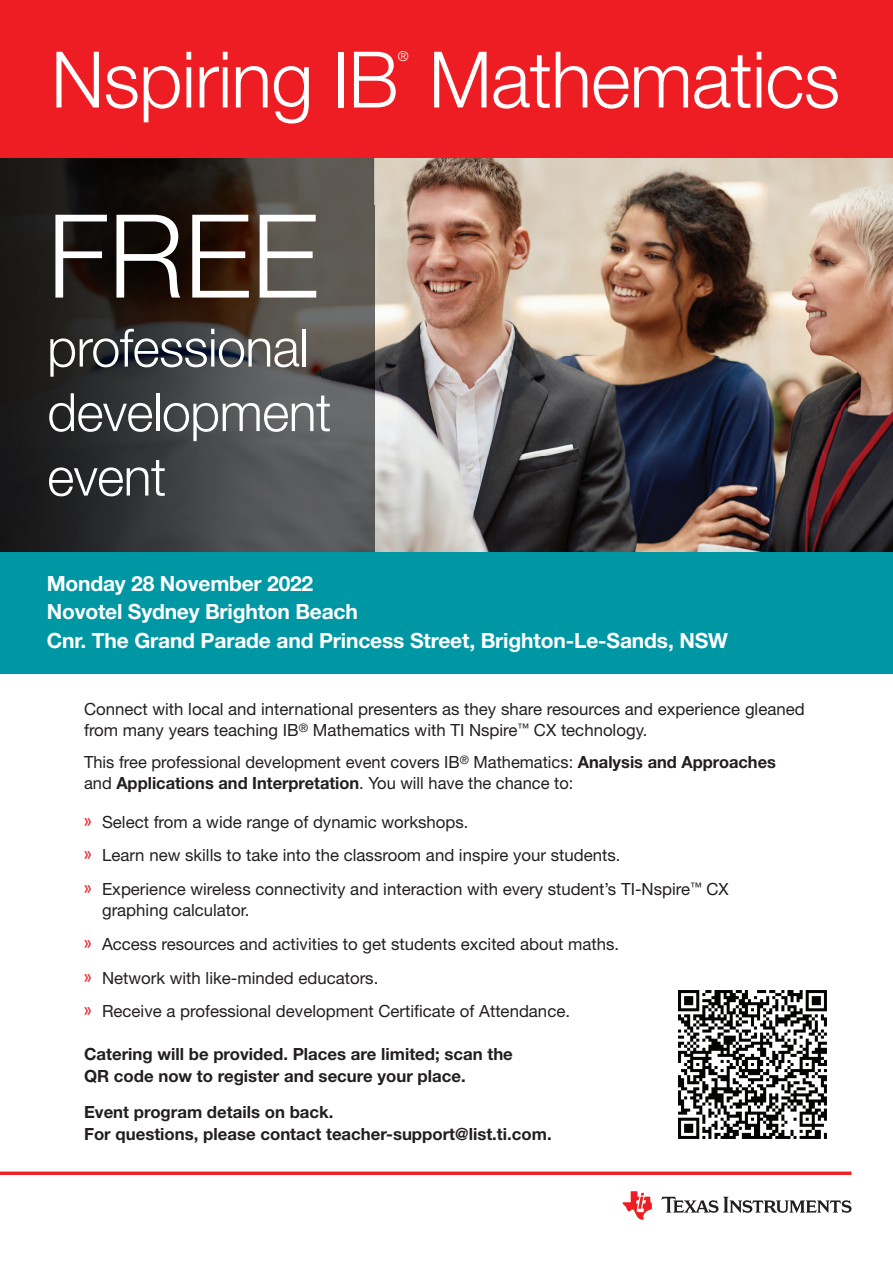
<style>
.page{position:relative;width:893px;height:1263px;background:#fff}
.page>*{position:absolute;margin:0;border:0;box-sizing:border-box;transform-origin:0 0}
.t1{font:300 115.95px "Helvetica Neue LT Std";color:#fff}
.t2{font:300 78px "Helvetica Neue LT Std";letter-spacing:-.01em;color:#fff}
.t3{font:300 52.95px/64.5px "Helvetica Neue LT Std";letter-spacing:-.01em;color:#fff}
.t4{font:700 21px/28.5px "Helvetica Neue LT Std";letter-spacing:-.01em;color:#fff}
.t5{font:16.8px/33.8px "Helvetica Neue LT Std";color:#231f20}
.t6{font:700 16.8px/22.5px "Helvetica Neue LT Std";color:#231f20}
.t7{font:300 13.65px "Helvetica Neue LT Std";color:#fff}
.s1{font-weight:700}
.s2{font-family:"Myriad Pro";font-weight:600;font-size:20.1px;color:#ee1d23}
</style>
<div class="page">
<img style="left:374px;top:158px;width:46px;height:47px">
<img style="left:420px;top:158px;width:473px;height:394px">
<img style="left:373px;top:205px;width:47px;height:347px">
<svg style="left:0;top:1171px;width:851px;height:4px;background:#f03f45"></svg>
<svg style="left:622px;top:1191px;width:30px;height:29px"></svg>
<svg style="left:661px;top:1197px;width:190px;height:16px"></svg>
<img style="left:0;top:206px;width:373px;height:346px">
<img style="left:0;top:158px;width:374px;height:48px">
<div style="left:0;top:0;width:893px;height:158px;background:#ee1d23"></div>
<div style="left:0;top:552px;width:893px;height:121px;background:#0097a4"></div>
<img style="left:678px;top:990px;width:149px;height:149px">
<p class="t7" style="left:398px;top:47px;width:12px">®</p>
<h2 class="t2" style="left:51px;top:32px;width:791px">Nspiring IB Mathematics</h2>
<h1 class="t1" style="left:47px;top:185px;width:273px">FREE</h1>
<h3 class="t3" style="left:47px;top:314px;width:286px">professional development event</h3>
<p class="t4" style="left:47px;top:568px;width:683px">Monday 28 November 2022<br>Novotel Sydney Brighton Beach<br>Cnr. The Grand Parade and Princess Street, Brighton-Le-Sands, NSW</p>
<p class="t5" style="left:84px;top:699px;width:722px;line-height:21px">Connect with local and international presenters as they share resources and experience gleaned from many years teaching IB<sup>®</sup> Mathematics with TI Nspire<sup>™</sup> CX technology.</p>
<p class="t5" style="left:84px;top:751px;width:693px;line-height:21px">This free professional development event covers IB<sup>®</sup> Mathematics: <span class="s1">Analysis and Approaches </span>and <span class="s1">Applications and Interpretation</span>. You will have the chance to:</p>
<p class="t5" style="left:84px;top:804px;width:646px"><span class="s2">»</span> Select from a wide range of dynamic workshops.<br><span class="s2">»</span> Learn new skills to take into the classroom and inspire your students.<br><span class="s2">»</span> Experience wireless connectivity and interaction with every student’s TI-Nspire<sup>™</sup> CX</p>
<p class="t5" style="left:84px;top:893px;width:537px;text-indent:18px">graphing calculator.<br><span class="s2">»</span> Access resources and activities to get students excited about maths. <span class="s2">»</span> Network with like-minded educators.<br><span class="s2">»</span> Receive a professional development Certificate of Attendance.</p>
<p class="t6" style="left:84px;top:1042px;width:430px">Catering will be provided. Places are limited; scan the<br>QR code now to register and secure your place.</p>
<p class="t6" style="left:84px;top:1101px;width:469px">Event program details on back.<br>For questions, please contact teacher-support@list.ti.com.</p>
</div>
